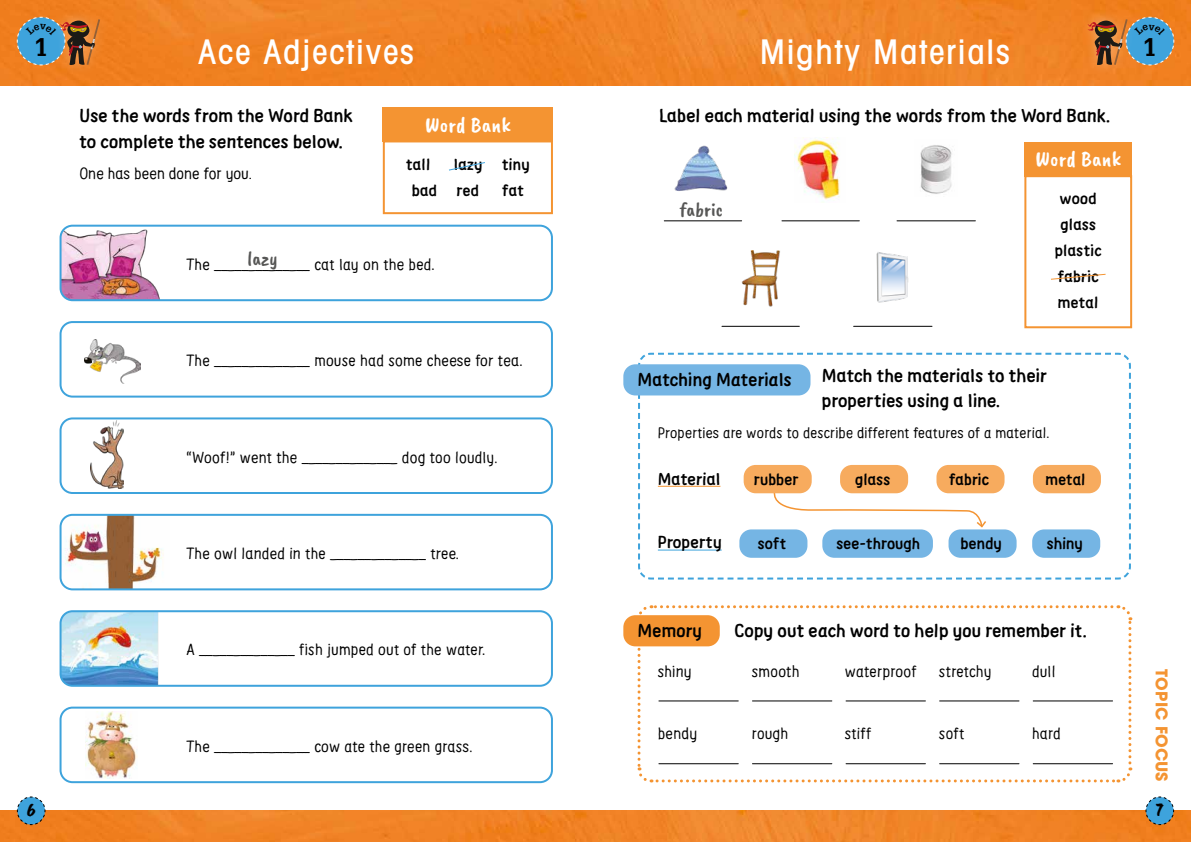
<style>
.page{position:relative;width:1191px;height:842px;background:#fff}
.page>*{position:absolute;margin:0;border:0;box-sizing:border-box;transform-origin:0 0}
.t1{font:500 condensed 34px "Avant Garde LT";letter-spacing:.05em;color:#fff}
.t2{font:700 25px "Glypha";color:#000}
.t3{font:22px "Caveat Brush";letter-spacing:.01em;color:#fff}
.t4{font:20px "Caveat Brush";letter-spacing:.01em;color:#575756}
.t5{font:19px "Caveat Brush";color:#000}
.t6{font:700 18.5px/26px "Supernett";letter-spacing:.01em;color:#000}
.t7{font:700 17px "Supernett";letter-spacing:.01em;color:#000}
.t8{font:16px "Supernett";letter-spacing:.01em;color:#000}
.t9{font:700 16px/26px "Supernett";letter-spacing:.02em;color:#000;text-align:center}
.t10{font:700 16px "Avant Garde LT";letter-spacing:.01em;color:#f49432}
.t11{font:15px "Supernett";letter-spacing:.01em;color:#000}
</style>
<div class="page">
<img style="left:0;top:0;width:1191px;height:85px">
<img style="left:0;top:811px;width:1191px;height:31px">
<svg style="left:1145px;top:796px;width:29px;height:29px"></svg>
<img style="left:61px;top:228px;width:99px;height:72px">
<div style="left:60px;top:225px;width:493px;height:76px;border:2px solid #3ea3dc;border-radius:12px"></div>
<div style="left:60px;top:321px;width:493px;height:77px;border:2px solid #3ea3dc;border-radius:12px"></div>
<div style="left:60px;top:417px;width:493px;height:77px;border:2px solid #3ea3dc;border-radius:12px"></div>
<img style="left:61px;top:515px;width:103px;height:74px">
<div style="left:60px;top:514px;width:493px;height:76px;border:2px solid #3ea3dc;border-radius:12px"></div>
<img style="left:62px;top:612px;width:97px;height:73px">
<div style="left:60px;top:610px;width:493px;height:77px;border:2px solid #3ea3dc;border-radius:12px"></div>
<div style="left:60px;top:707px;width:493px;height:76px;border:2px solid #3ea3dc;border-radius:12px"></div>
<div style="left:383px;top:108px;width:170px;height:34px;background:#f49432"></div>
<div style="left:1024px;top:142px;width:108px;height:34px;background:#f49432"></div>
<div style="left:383px;top:140px;width:170px;height:74px;border:2px solid #f49432"></div>
<div style="left:1024px;top:175px;width:108px;height:153px;border:2px solid #f49432"></div>
<svg style="left:17px;top:796px;width:29px;height:29px"></svg>
<svg style="left:637px;top:352px;width:494px;height:228px"></svg>
<svg style="left:636px;top:605px;width:497px;height:178px"></svg>
<div style="left:623px;top:364px;width:187px;height:31px;background:#75b5e4;border-radius:12px"></div>
<div style="left:623px;top:615px;width:96px;height:31px;background:#f49432;border-radius:12px"></div>
<img style="left:920px;top:145px;width:32px;height:49px">
<img style="left:794px;top:138px;width:46px;height:62px">
<img style="left:741px;top:250px;width:39px;height:57px">
<img style="left:876px;top:252px;width:33px;height:51px">
<img style="left:674px;top:145px;width:54px;height:46px">
<hr style="left:664px;top:220px;width:77px;height:1px;background:#000">
<hr style="left:782px;top:220px;width:77px;height:1px;background:#000">
<hr style="left:897px;top:220px;width:78px;height:1px;background:#000">
<hr style="left:722px;top:326px;width:77px;height:1px;background:#000">
<hr style="left:853px;top:326px;width:79px;height:1px;background:#000">
<img style="left:85px;top:339px;width:56px;height:45px">
<div style="left:50px;top:9px;width:61px;height:67px;background:#ef7e1f"></div>
<div style="left:1077px;top:9px;width:61px;height:67px;background:#f08122"></div>
<img style="left:85px;top:711px;width:52px;height:67px">
<img style="left:90px;top:420px;width:34px;height:68px">
<div style="left:743px;top:465px;width:68px;height:28px;background:#f7ab5e;border-radius:12px"></div>
<div style="left:840px;top:465px;width:68px;height:28px;background:#f7ab5e;border-radius:12px"></div>
<div style="left:936px;top:465px;width:68px;height:28px;background:#f7ab5e;border-radius:12px"></div>
<div style="left:1033px;top:465px;width:68px;height:28px;background:#f7ab5e;border-radius:12px"></div>
<div style="left:739px;top:529px;width:68px;height:29px;background:#75b5e4;border-radius:12px"></div>
<div style="left:822px;top:529px;width:111px;height:29px;background:#75b5e4;border-radius:12px"></div>
<div style="left:948px;top:529px;width:68px;height:29px;background:#75b5e4;border-radius:12px"></div>
<div style="left:1032px;top:529px;width:68px;height:29px;background:#75b5e4;border-radius:12px"></div>
<hr style="left:658px;top:486px;width:62px;height:1px;background:#f49432">
<hr style="left:658px;top:549px;width:63px;height:1px;background:#3ea3dc">
<hr style="left:659px;top:700px;width:79px;height:1px;background:#000">
<hr style="left:752px;top:700px;width:80px;height:1px;background:#000">
<hr style="left:846px;top:700px;width:79px;height:1px;background:#000">
<hr style="left:939px;top:700px;width:80px;height:1px;background:#000">
<hr style="left:1033px;top:700px;width:79px;height:1px;background:#000">
<hr style="left:659px;top:763px;width:79px;height:1px;background:#000">
<hr style="left:752px;top:763px;width:80px;height:1px;background:#000">
<hr style="left:846px;top:763px;width:79px;height:1px;background:#000">
<hr style="left:939px;top:763px;width:80px;height:1px;background:#000">
<hr style="left:1033px;top:763px;width:79px;height:1px;background:#000">
<svg style="left:449px;top:162px;width:36px;height:9px"></svg>
<svg style="left:1051px;top:273px;width:55px;height:7px"></svg>
<svg style="left:17px;top:17px;width:83px;height:49px"></svg>
<svg style="left:1088px;top:17px;width:86px;height:49px"></svg>
<h2 class="t2" style="left:34px;top:31px;width:15px">1</h2>
<h2 class="t2" style="left:1142px;top:32px;width:15px">1</h2>
<h1 class="t1" style="left:199px;top:31px;width:217px">Ace Adjectives</h1>
<h1 class="t1" style="left:759px;top:31px;width:251px">Mighty Materials</h1>
<p class="t6" style="left:659px;top:103px;width:452px">Label each material using the words from the Word Bank.</p>
<p class="t6" style="left:79px;top:103px;width:275px">Use the words from the Word Bank to complete the sentences below.</p>
<p class="t8" style="left:79px;top:163px;width:174px">One has been done for you.</p>
<h3 class="t3" style="left:425px;top:112px;width:87px">Word Bank</h3>
<p class="t9" style="left:406px;top:152px;width:26px">tall</p>
<p class="t9" style="left:454px;top:152px;width:77px">lazy tiny</p>
<h3 class="t3" style="left:1035px;top:147px;width:87px">Word Bank</h3>
<p class="t9" style="left:412px;top:178px;width:69px">bad red</p>
<p class="t9" style="left:502px;top:178px;width:23px">fat</p>
<p class="t9" style="left:1054px;top:185px;width:48px">wood glass plastic fabric metal</p>
<p class="t4" style="left:680px;top:198px;width:45px">fabric</p>
<p class="t4" style="left:247px;top:247px;width:32px">lazy</p>
<p class="t8" style="left:186px;top:254px;width:250px">The ______________ cat lay on the bed.</p>
<p class="t5" style="left:27px;top:799px;width:10px">6</p>
<p class="t8" style="left:186px;top:351px;width:337px">The ______________ mouse had some cheese for tea.</p>
<p class="t8" style="left:186px;top:447px;width:312px">“Woof!” went the ______________ dog too loudly.</p>
<p class="t8" style="left:186px;top:544px;width:274px">The owl landed in the ______________ tree.</p>
<p class="t8" style="left:186px;top:640px;width:300px">A ______________ fish jumped out of the water.</p>
<p class="t8" style="left:186px;top:736px;width:287px">The ______________ cow ate the green grass.</p>
<p class="t6" style="left:822px;top:363px;width:226px;line-height:25px">Match the materials to their properties using a line.</p>
<p class="t11" style="left:658px;top:423px;width:393px">Properties are words to describe different features of a material.</p>
<p class="t6" style="left:637px;top:367px;width:156px">Matching Materials</p>
<p class="t7" style="left:658px;top:468px;width:64px">Material</p>
<p class="t7" style="left:658px;top:532px;width:65px">Property</p>
<p class="t9" style="left:754px;top:466px;width:46px">rubber</p>
<p class="t9" style="left:855px;top:466px;width:37px">glass</p>
<p class="t9" style="left:949px;top:466px;width:41px">fabric</p>
<p class="t9" style="left:1045px;top:466px;width:41px">metal</p>
<p class="t9" style="left:758px;top:530px;width:30px">soft</p>
<p class="t9" style="left:836px;top:530px;width:85px">see-through</p>
<p class="t9" style="left:960px;top:530px;width:43px">bendy</p>
<p class="t9" style="left:1046px;top:530px;width:38px">shiny</p>
<p class="t6" style="left:637px;top:618px;width:66px">Memory</p>
<p class="t6" style="left:734px;top:618px;width:353px">Copy out each word to help you remember it.</p>
<p class="t8" style="left:658px;top:661px;width:35px">shiny</p>
<p class="t8" style="left:752px;top:661px;width:49px">smooth</p>
<p class="t8" style="left:845px;top:661px;width:73px">waterproof</p>
<p class="t8" style="left:939px;top:661px;width:54px">stretchy</p>
<p class="t8" style="left:1032px;top:661px;width:25px">dull</p>
<p class="t8" style="left:658px;top:724px;width:41px">bendy</p>
<p class="t8" style="left:752px;top:724px;width:38px">rough</p>
<p class="t8" style="left:845px;top:724px;width:28px">stiff</p>
<p class="t8" style="left:939px;top:724px;width:27px">soft</p>
<p class="t8" style="left:1032px;top:724px;width:30px">hard</p>
<p class="t10" style="left:1172px;top:669px;width:114px;rotate:90deg">TOPIC FOCUS</p>
<p class="t5" style="left:1156px;top:799px;width:9px">7</p>
</div>
